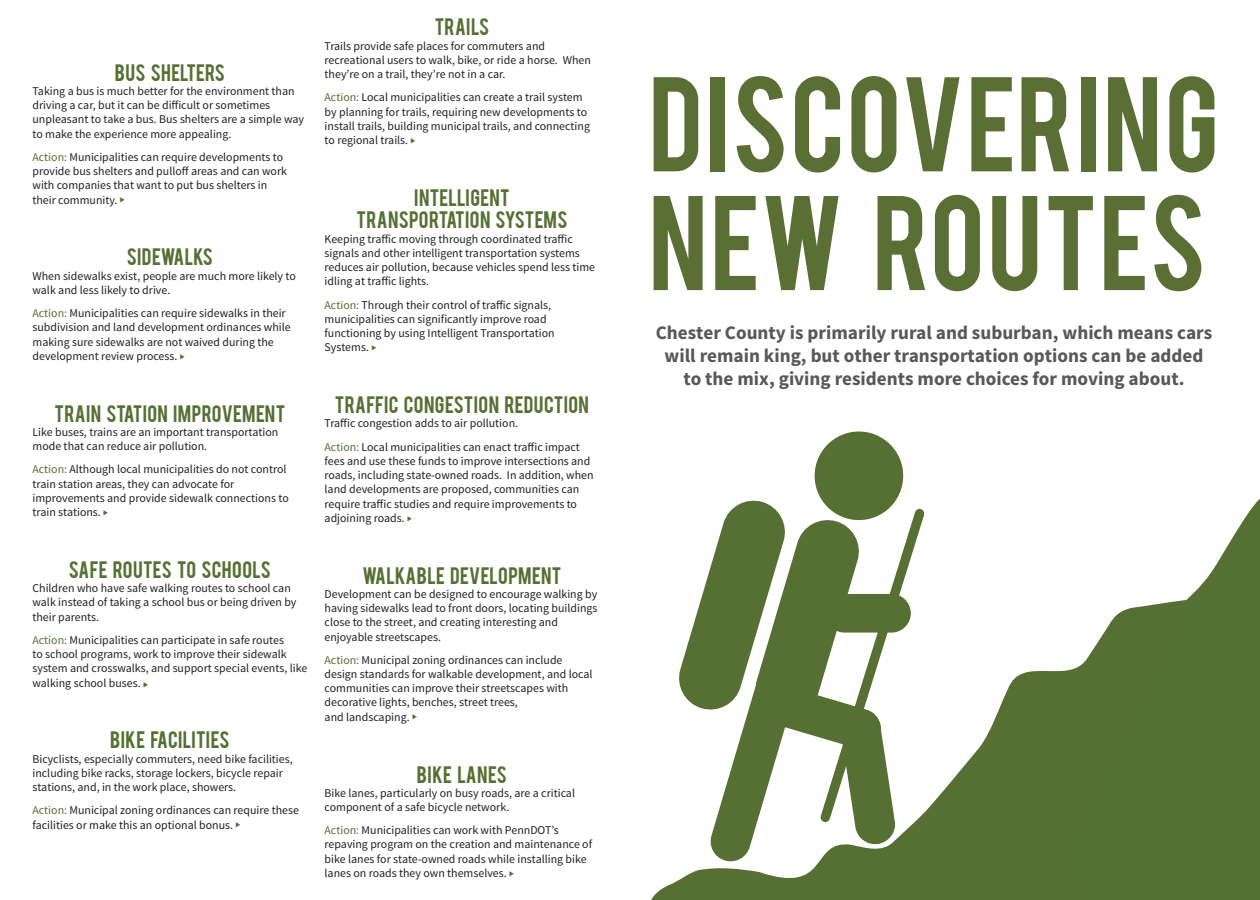
<style>
.page{position:relative;width:1260px;height:900px;background:#fff}
.page>*{position:absolute;margin:0;border:0;box-sizing:border-box;transform-origin:0 0}
.t1{font:105.75px/118.8px "Bebas";letter-spacing:.015em;color:#5a6f34}
.t2{font:700 19.12px/23px "Source Sans Pro";color:#57585a;text-align:center}
.t3{font:18.75px/22.5px "Bebas";letter-spacing:.015em;color:#567034;text-align:center}
.t4{font:18.75px "Bebas";letter-spacing:.015em;color:#557033}
.paragraphs{font:11.88px/14.2px "Source Sans Pro";color:#231f20}
.s1{color:#557033}
</style>
<div class="page">
<svg style="left:651px;top:670px;width:405px;height:230px;fill:#567033"></svg>
<div style="left:815px;top:432px;width:88px;height:88px;background:#567033;border-radius:50%"></div>
<svg style="left:675px;top:497px;width:256px;height:367px"></svg>
<svg style="left:1056px;top:499px;width:204px;height:401px;fill:#557033"></svg>
<p class="t3" style="left:115px;top:60px;width:112px">BUS SHELTERS</p>
<p class="paragraphs" style="left:32px;top:84px;width:273px">Taking a bus is much better for the environment than driving a car, but it can be difficult or sometimes unpleasant to take a bus. Bus shelters are a simple way to make the experience more appealing.</p>
<p class="paragraphs" style="left:32px;top:150px;width:256px"><span class="s1">Action:</span> Municipalities can require developments to provide bus shelters and pulloff areas and can work with companies that want to put bus shelters in their community. <span class="s1">◆</span></p>
<p class="t4" style="left:127px;top:243px;width:88px">SIDEWALKS</p>
<p class="paragraphs" style="left:32px;top:269px;width:265px">When sidewalks exist, people are much more likely to walk and less likely to drive.</p>
<p class="paragraphs" style="left:32px;top:306px;width:260px"><span class="s1">Action:</span> Municipalities can require sidewalks in their subdivision and land development ordinances while making sure sidewalks are not waived during the development review process. <span class="s1">◆</span></p>
<p class="t3" style="left:54px;top:401px;width:232px">TRAIN STATION IMPROVEMENT</p>
<p class="paragraphs" style="left:32px;top:425px;width:247px">Like buses, trains are an important transportation mode that can reduce air pollution.</p>
<p class="paragraphs" style="left:32px;top:462px;width:258px"><span class="s1">Action:</span> Although local municipalities do not control train station areas, they can advocate for improvements and provide sidewalk connections to train stations. <span class="s1">◆</span></p>
<p class="t3" style="left:69px;top:557px;width:204px">SAFE ROUTES TO SCHOOLS</p>
<p class="paragraphs" style="left:32px;top:581px;width:266px">Children who have safe walking routes to school can walk instead of taking a school bus or being driven by their parents.</p>
<p class="paragraphs" style="left:32px;top:633px;width:276px"><span class="s1">Action:</span> Municipalities can participate in safe routes<br>to school programs, work to improve their sidewalk system and crosswalks, and support special events, like walking school buses. <span class="s1">◆</span></p>
<p class="t4" style="left:110px;top:726px;width:121px">BIKE FACILITIES</p>
<p class="paragraphs" style="left:32px;top:752px;width:262px">Bicyclists, especially commuters, need bike facilities, including bike racks, storage lockers, bicycle repair stations, and, in the work place, showers.</p>
<p class="paragraphs" style="left:32px;top:803px;width:268px"><span class="s1">Action:</span> Municipal zoning ordinances can require these facilities or make this an optional bonus. <span class="s1">◆</span></p>
<p class="t3" style="left:435px;top:15px;width:56px">TRAILS</p>
<p class="paragraphs" style="left:325px;top:39px;width:268px">Trails provide safe places for commuters and recreational users to walk, bike, or ride a horse. When they’re on a trail, they’re not in a car.</p>
<p class="paragraphs" style="left:325px;top:90px;width:267px"><span class="s1">Action:</span> Local municipalities can create a trail system by planning for trails, requiring new developments to install trails, building municipal trails, and connecting to regional trails. <span class="s1">◆</span></p>
<p class="t3" style="left:356px;top:185px;width:213px">INTELLIGENT<br>TRANSPORTATION SYSTEMS</p>
<p class="paragraphs" style="left:325px;top:232px;width:272px">Keeping traffic moving through coordinated traffic signals and other intelligent transportation systems reduces air pollution, because vehicles spend less time idling at traffic lights.</p>
<p class="paragraphs" style="left:325px;top:298px;width:232px"><span class="s1">Action:</span> Through their control of traffic signals, municipalities can significantly improve road functioning by using Intelligent Transportation Systems. <span class="s1">◆</span></p>
<p class="t3" style="left:335px;top:392px;width:256px">TRAFFIC CONGESTION REDUCTION</p>
<p class="paragraphs" style="left:325px;top:417px;width:195px">Traffic congestion adds to air pollution.</p>
<p class="paragraphs" style="left:325px;top:440px;width:271px"><span class="s1">Action:</span> Local municipalities can enact traffic impact fees and use these funds to improve intersections and roads, including state-owned roads. In addition, when land developments are proposed, communities can require traffic studies and require improvements to adjoining roads. <span class="s1">◆</span></p>
<p class="t4" style="left:363px;top:562px;width:200px">WALKABLE DEVELOPMENT</p>
<p class="paragraphs" style="left:325px;top:587px;width:274px">Development can be designed to encourage walking by having sidewalks lead to front doors, locating buildings close to the street, and creating interesting and enjoyable streetscapes.</p>
<p class="paragraphs" style="left:325px;top:653px;width:269px"><span class="s1">Action:</span> Municipal zoning ordinances can include design standards for walkable development, and local communities can improve their streetscapes with decorative lights, benches, street trees,<br>and landscaping. <span class="s1">◆</span></p>
<p class="t4" style="left:417px;top:761px;width:92px">BIKE LANES</p>
<p class="paragraphs" style="left:325px;top:786px;width:252px">Bike lanes, particularly on busy roads, are a critical component of a safe bicycle network.</p>
<p class="paragraphs" style="left:325px;top:823px;width:269px"><span class="s1">Action:</span> Municipalities can work with PennDOT’s repaving program on the creation and maintenance of bike lanes for state-owned roads while installing bike lanes on roads they own themselves. <span class="s1">◆</span></p>
<p class="t1" style="left:649px;top:58px;width:572px">DISCOVERING<br>NEW ROUTES</p>
<p class="t2" style="left:656px;top:322px;width:558px">Chester County is primarily rural and suburban, which means cars will remain king, but other transportation options can be added to the mix, giving residents more choices for moving about.</p>
</div>
